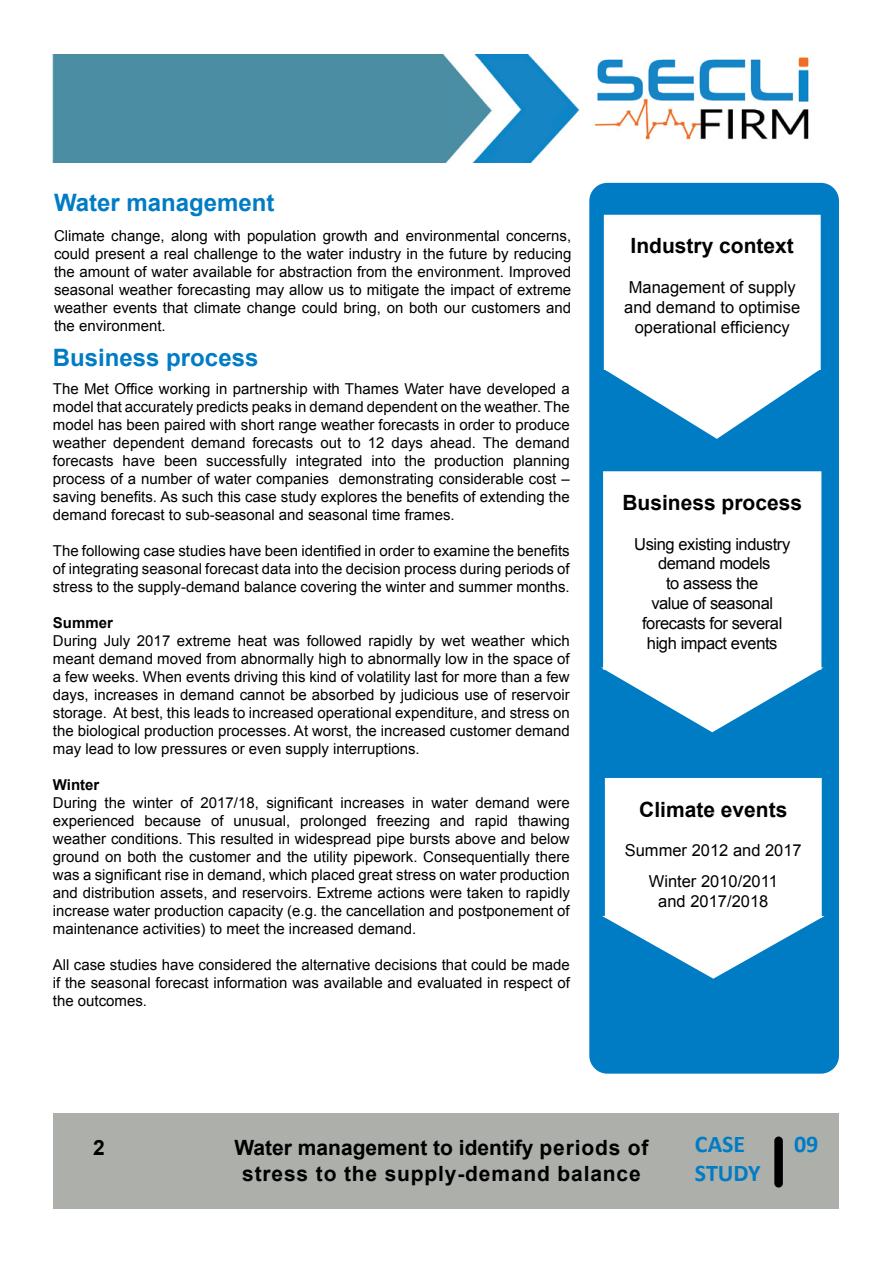
<style>
.page{position:relative;width:893px;height:1263px;background:#fff}
.page>*{position:absolute;margin:0;border:0;box-sizing:border-box;transform-origin:0 0}
.t1{font:700 24px "Arial";color:#007cc5}
.t2{font:700 24px "Calibri";color:#007cc5}
.t3{font:700 21px/25.2px "Arial";letter-spacing:.04em;color:#000;text-align:center}
.t4{font:700 21px "Arial";color:#000}
.t5{font:16.5px/19.8px "Arial";letter-spacing:-.015em;color:#000;text-align:center}
.t6{font:15px/18px "Arial";color:#000;text-align:justify}
.t7{font:700 15px "Arial";color:#000}
</style>
<div class="page">
<div style="left:589px;top:183px;width:250px;height:891px;background:#007cc5;border-radius:18px"></div>
<div style="left:605px;top:215px;width:215px;height:154px;background:#fff"></div>
<div style="left:604px;top:215px;width:217px;height:155px;border:2px solid #fff"></div>
<svg style="left:603px;top:368px;width:218px;height:71px"></svg>
<img style="left:52px;top:54px;width:757px;height:109px">
<div style="left:53px;top:1114px;width:786px;height:95px;background:#adafaa"></div>
<div style="left:774px;top:1136px;width:9px;height:51px;background:#000001;border-radius:4px"></div>
<div style="left:604px;top:472px;width:217px;height:197px;background:#fff"></div>
<div style="left:603px;top:471px;width:218px;height:199px;border:2px solid #fff"></div>
<svg style="left:601px;top:667px;width:223px;height:66px"></svg>
<div style="left:606px;top:779px;width:215px;height:138px;background:#fff"></div>
<div style="left:605px;top:778px;width:217px;height:140px;border:2px solid #fff"></div>
<svg style="left:602px;top:915px;width:223px;height:64px"></svg>
<h1 class="t1" style="left:54px;top:186px;width:222px">Water management</h1>
<p class="t6" style="left:54px;top:227px;width:519px">Climate change, along with population growth and environmental concerns, could present a real challenge to the water industry in the future by reducing the amount of water available for abstraction from the environment. Improved seasonal weather forecasting may allow us to mitigate the impact of extreme weather events that climate change could bring, on both our customers and the environment.</p>
<h1 class="t1" style="left:53px;top:342px;width:207px">Business process</h1>
<p class="t6" style="left:53px;top:380px;width:518px">The Met Office working in partnership with Thames Water have developed a model that accurately predicts peaks in demand dependent on the weather. The model has been paired with short range weather forecasts in order to produce weather dependent demand forecasts out to 12 days ahead. The demand forecasts have been successfully integrated into the production planning process of a number of water companies demonstrating considerable cost – saving benefits. As such this case study explores the benefits of extending the demand forecast to sub-seasonal and seasonal time frames.</p>
<p class="t6" style="left:53px;top:542px;width:518px">The following case studies have been identified in order to examine the benefits of integrating seasonal forecast data into the decision process during periods of stress to the supply-demand balance covering the winter and summer months.</p>
<p class="t7" style="left:53px;top:613px;width:62px">Summer</p>
<p class="t6" style="left:53px;top:632px;width:518px">During July 2017 extreme heat was followed rapidly by wet weather which meant demand moved from abnormally high to abnormally low in the space of a few weeks. When events driving this kind of volatility last for more than a few days, increases in demand cannot be absorbed by judicious use of reservoir storage. At best, this leads to increased operational expenditure, and stress on the biological production processes. At worst, the increased customer demand may lead to low pressures or even supply interruptions.</p>
<p class="t7" style="left:53px;top:775px;width:48px">Winter</p>
<p class="t6" style="left:53px;top:794px;width:518px">During the winter of 2017/18, significant increases in water demand were experienced because of unusual, prolonged freezing and rapid thawing weather conditions. This resulted in widespread pipe bursts above and below ground on both the customer and the utility pipework. Consequentially there was a significant rise in demand, which placed great stress on water production and distribution assets, and reservoirs. Extreme actions were taken to rapidly increase water production capacity (e.g. the cancellation and postponement of maintenance activities) to meet the increased demand.</p>
<p class="t6" style="left:53px;top:956px;width:518px">All case studies have considered the alternative decisions that could be made if the seasonal forecast information was available and evaluated in respect of the outcomes.</p>
<h2 class="t4" style="left:631px;top:232px;width:165px">Industry context</h2>
<p class="t5" style="left:624px;top:278px;width:178px">Management of supply and demand to optimise operational efficiency</p>
<h2 class="t4" style="left:622px;top:489px;width:181px">Business process</h2>
<p class="t5" style="left:634px;top:534px;width:157px">Using existing industry demand models<br>to assess the<br>value of seasonal forecasts for several high impact events</p>
<h2 class="t4" style="left:639px;top:795px;width:150px">Climate events</h2>
<p class="t5" style="left:625px;top:835px;width:179px;line-height:30.6px">Summer 2012 and 2017<br>Winter 2010/2011</p>
<p class="t5" style="left:658px;top:891px;width:112px">and 2017/2018</p>
<h2 class="t4" style="left:93px;top:1133px;width:13px">2</h2>
<h2 class="t3" style="left:234px;top:1136px;width:415px">Water management to identify periods of stress to the supply-demand balance</h2>
<h1 class="t2" style="left:695px;top:1127px;width:52px">CASE</h1>
<h1 class="t2" style="left:794px;top:1127px;width:26px">09</h1>
<h1 class="t2" style="left:695px;top:1156px;width:67px">STUDY</h1>
</div>
